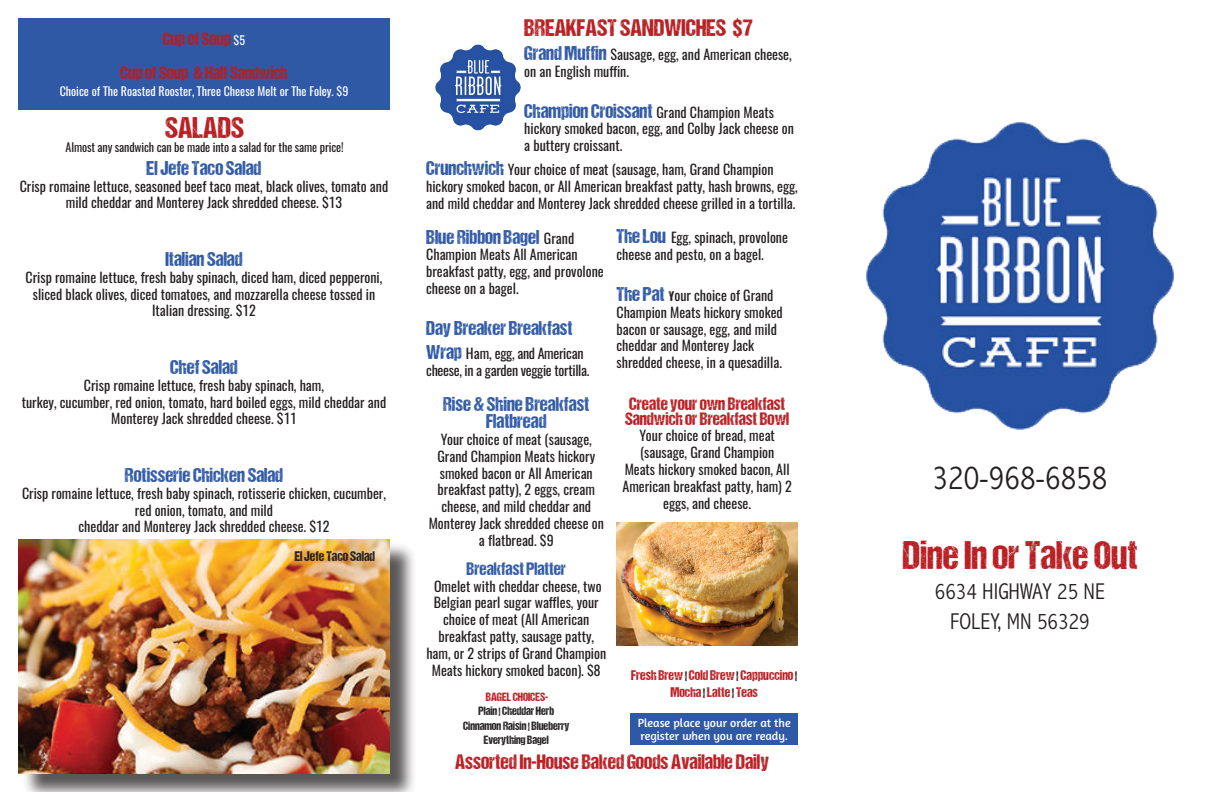
<style>
.page{position:relative;width:1224px;height:792px;background:#fff}
.page>*{position:absolute;margin:0;border:0;box-sizing:border-box;transform-origin:0 0}
.t1{font:40px "DCC Ash";color:#b91d21}
.t2{font:300 condensed 34px "Abadi MT Pro";color:#231f20}
.t3{font:30px "DCC Ash";color:#b91d21}
.t4{font:24px "DCC Ash";color:#b91d21}
.t5{font:300 condensed 23px/30px "Abadi MT Pro";color:#231f20;text-align:center}
.t6{font:20.9px "DCC Ash";color:#b91d21}
.t7{font:20px/17.2px "DCC Ash";color:#2f58a5;text-align:center}
.t8{font:18px/15.1px "DCC Ash";color:#b91d21}
.t9{font:18px "DCC Ash";color:#2f58a5}
.t10{font:14px/16.8px "Oswald";color:#231f20;text-align:center}
.t11{font:14px/16.8px "Oswald";letter-spacing:-.02em;color:#231f20}
.t12{font:14px/16.8px "DCC Ash";color:#b91d21;text-align:center}
.t13{font:14px "DCC Ash";color:#231f20}
.t14{font:12px/14.4px "DCC Ash";color:#231f20;text-align:center}
.t15{font:12px "Oswald";color:#fff}
.t16{font:12px "Oswald";letter-spacing:-.01em;color:#231f20}
.t17{font:12px/13px "Amaranth";color:#fff}
.t18{font:12px "DCC Ash";color:#b91d21}
.s1{font-family:"Oswald";font-size:12px;color:#fff}
.s2{font-family:"DCC Ash";font-size:20px;color:#2f58a5}
.s3{font-family:"Oswald";font-size:14px;color:#231f20}
.s4{font-family:"DCC Ash"}
.s5{color:#231f20}
</style>
<div class="page">
<div style="left:631px;top:713px;width:167px;height:31px;background:#2f58a5"></div>
<img style="left:866px;top:122px;width:308px;height:308px">
<img style="left:617px;top:522px;width:181px;height:124px">
<img style="left:435px;top:44px;width:86px;height:87px">
<div style="left:22px;top:543px;width:395px;height:249px;background:#231f20;opacity:.75"></div>
<img style="left:19px;top:539px;width:371px;height:235px">
<div style="left:18px;top:18px;width:372px;height:91px;background:#2f58a5"></div>
<p class="t8" style="left:120px;top:21px;width:169px;line-height:34px;text-align:center">Cup of Soup <span class="s1">$5<br></span>Cup of Soup &amp; Half Sandwich</p>
<p class="t15" style="left:60px;top:83px;width:290px">Choice of The Roasted Rooster, Three Cheese Melt or The Foley. $9</p>
<h3 class="t3" style="left:165px;top:111px;width:80px">SALADS</h3>
<p class="t16" style="left:66px;top:139px;width:280px">Almost any sandwich can be made into a salad for the same price!</p>
<h3 class="t7" style="left:147px;top:159px;width:116px">El Jefe Taco Salad</h3>
<p class="t10" style="left:20px;top:178px;width:370px">Crisp romaine lettuce, seasoned beef taco meat, black olives, tomato and mild cheddar and Monterey Jack shredded cheese. $13</p>
<h3 class="t7" style="left:165px;top:250px;width:79px">Italian Salad</h3>
<p class="t10" style="left:26px;top:269px;width:358px">Crisp romaine lettuce, fresh baby spinach, diced ham, diced pepperoni, sliced black olives, diced tomatoes, and mozzarella cheese tossed in<br>Italian dressing. $12</p>
<h3 class="t7" style="left:170px;top:358px;width:69px">Chef Salad</h3>
<p class="t10" style="left:22px;top:377px;width:366px">Crisp romaine lettuce, fresh baby spinach, ham,<br>turkey, cucumber, red onion, tomato, hard boiled eggs, mild cheddar and<br>Monterey Jack shredded cheese. $11</p>
<h3 class="t7" style="left:125px;top:466px;width:160px">Rotisserie Chicken Salad</h3>
<p class="t10" style="left:22px;top:485px;width:365px">Crisp romaine lettuce, fresh baby spinach, rotisserie chicken, cucumber, red onion, tomato, and mild<br>cheddar and Monterey Jack shredded cheese. $12</p>
<p class="t13" style="left:295px;top:549px;width:82px">El Jefe Taco Salad</p>
<h3 class="t4" style="left:524px;top:15px;width:230px">BREAKFAST SANDWICHES $7</h3>
<p class="t10" style="left:524px;top:46px;width:269px;text-align:left"><span class="s2">Grand Muffin</span> Sausage, egg, and American cheese, on an English muffin.</p>
<p class="t10" style="left:524px;top:104px;width:271px;text-align:left"><span class="s2">Champion Croissant</span> Grand Champion Meats hickory smoked bacon, egg, and Colby Jack cheese on a buttery croissant.</p>
<p class="t10" style="left:426px;top:161px;width:373px;text-align:left"><span class="s2">Crunchwich</span> Your choice of meat (sausage, ham, Grand Champion hickory smoked bacon, or All American breakfast patty, hash browns, egg, and mild cheddar and Monterey Jack shredded cheese grilled in a tortilla.</p>
<h3 class="t7" style="left:426px;top:228px;width:149px">Blue Ribbon Bagel <span class="s3">Grand</span></h3>
<p class="t10" style="left:426px;top:246px;width:179px;text-align:left">Champion Meats All American breakfast patty, egg, and provolone cheese on a bagel.</p>
<h3 class="t7" style="left:426px;top:319px;width:148px">Day Breaker Breakfast</h3>
<p class="t11" style="left:426px;top:345px;width:165px"><span class="s2">Wrap</span> Ham, egg, and American cheese, in a garden veggie tortilla.</p>
<h3 class="t7" style="left:443px;top:395px;width:148px">Rise &amp; Shine Breakfast<br>Flatbread</h3>
<p class="t10" style="left:429px;top:431px;width:177px">Your choice of meat (sausage,<br>Grand Champion Meats hickory smoked bacon or All American breakfast patty), 2 eggs, cream cheese, and mild cheddar and<br>Monterey Jack shredded cheese on a flatbread. $9</p>
<p class="t9" style="left:467px;top:559px;width:101px">Breakfast Platter</p>
<p class="t10" style="left:426px;top:577px;width:181px">Omelet with cheddar cheese, two<br>Belgian pearl sugar waffles, your choice of meat (All American breakfast patty, sausage patty, ham, or 2 strips of Grand Champion<br>Meats hickory smoked bacon). $8</p>
<p class="t18" style="left:486px;top:690px;width:64px">BAGEL CHOICES-</p>
<p class="t14" style="left:463px;top:704px;width:108px">Plain | Cheddar Herb<br>Cinnamon Raisin | Blueberry<br>Everything Bagel</p>
<p class="t10" style="left:617px;top:229px;width:173px;text-align:left"><span class="s2">The Lou</span> Egg, spinach, provolone cheese and pesto, on a bagel.</p>
<p class="t10" style="left:617px;top:287px;width:168px;text-align:left"><span class="s2">The Pat</span> <span class="s4">Y</span>our choice of Grand<br>Champion Meats hickory smoked bacon or sausage, egg, and mild cheddar and Monterey Jack shredded cheese, in a quesadilla.</p>
<p class="t8" style="left:625px;top:395px;width:166px">Create your own Breakfast<br>Sandwich or Breakfast Bowl</p>
<p class="t10" style="left:622px;top:427px;width:171px">Your choice of bread, meat (sausage, Grand Champion<br>Meats hickory smoked bacon, All<br>American breakfast patty, ham) 2 eggs, and cheese.</p>
<p class="t12" style="left:631px;top:667px;width:167px">Fresh Brew <span class="s5">|</span> Cold Brew <span class="s5">|</span> Cappuccino <span class="s5">|<br></span>Mocha <span class="s5">|</span> Latte <span class="s5">|</span> Teas</p>
<p class="t17" style="left:638px;top:716px;width:155px">Please place your order at the register when you are ready.</p>
<h3 class="t6" style="left:455px;top:750px;width:315px">Assorted In-House Baked Goods Available Daily</h3>
<h2 class="t2" style="left:933px;top:459px;width:176px">320-968-6858</h2>
<h1 class="t1" style="left:902px;top:534px;width:237px">Dine In or Take Out</h1>
<h3 class="t5" style="left:935px;top:577px;width:172px">6634 HIGHWAY 25 NE<br>FOLEY, MN 56329</h3>
</div>
